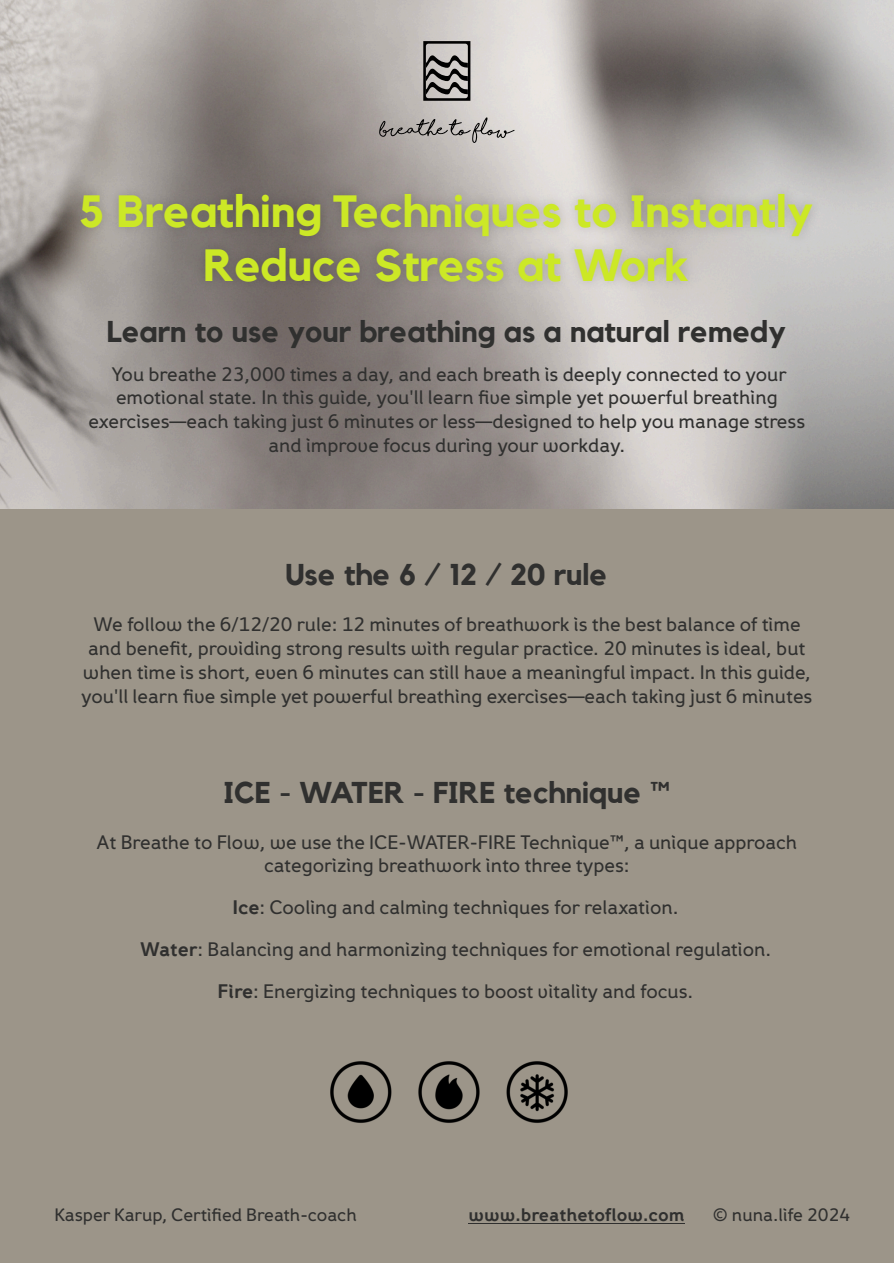
<style>
.page{position:relative;width:894px;height:1263px;background:#fff}
.page>*{position:absolute;margin:0;border:0;box-sizing:border-box;transform-origin:0 0}
.t1{font:700 45px/54px "Kollektif";color:#cce826;text-align:center}
.t2{font:700 30px "Kollektif";color:#30302f}
.t3{font:19.5px/23.9px "Fox Grotesque Pro";color:#30302f;text-align:center}
.t4{font:18px "Fox Grotesque Pro";color:#30302f}
.t5{font:700 18px "Fox Grotesque W01";color:#30302f}
.s1{font-family:"Fox Grotesque W01";font-weight:700}
</style>
<div class="page">
<img style="left:0;top:0;width:893px;height:509px">
<div style="left:0;top:509px;width:893px;height:754px;background:#9c9589"></div>
<hr style="left:468px;top:1223px;width:216px;height:1px;background:#30302f">
<img style="left:72px;top:183px;width:748px;height:109px">
<svg style="left:379px;top:117px;width:135px;height:26px;background:#aba7a4"></svg>
<svg style="left:423px;top:41px;width:47px;height:60px;background:#7b7977"></svg>
<img style="left:330px;top:1061px;width:238px;height:62px">
<h1 class="t1" style="left:79px;top:186px;width:735px">5 Breathing Techniques to Instantly<br>Reduce Stress at Work</h1>
<h2 class="t2" style="left:107px;top:318px;width:680px">Learn to use your breathing as a natural remedy</h2>
<p class="t3" style="left:88px;top:363px;width:718px">You breathe 23,000 times a day, and each breath is deeply connected to your emotional state. In this guide, you'll learn five simple yet powerful breathing exercises—each taking just 6 minutes or less—designed to help you manage stress and improve focus during your workday.</p>
<h2 class="t2" style="left:285px;top:561px;width:323px">Use the 6 / 12 / 20 rule</h2>
<p class="t3" style="left:81px;top:614px;width:732px">We follow the 6/12/20 rule: 12 minutes of breathwork is the best balance of time and benefit, providing strong results with regular practice. 20 minutes is ideal, but when time is short, even 6 minutes can still have a meaningful impact. In this guide, you'll learn five simple yet powerful breathing exercises—each taking just 6 minutes</p>
<h2 class="t2" style="left:223px;top:779px;width:448px">ICE - WATER - FIRE technique ™</h2>
<p class="t3" style="left:96px;top:831px;width:702px">At Breathe to Flow, we use the ICE-WATER-FIRE Technique™, a unique approach categorizing breathwork into three types:</p>
<p class="t3" style="left:140px;top:888px;width:632px;line-height:41.8px"><span class="s1">Ice</span>: Cooling and calming techniques for relaxation.<br><span class="s1">Water</span>: Balancing and harmonizing techniques for emotional regulation.<br><span class="s1">Fire</span>: Energizing techniques to boost vitality and focus.</p>
<p class="t4" style="left:54px;top:1207px;width:304px">Kasper Karup, Certified Breath-coach</p>
<p class="t5" style="left:468px;top:1207px;width:217px">www.breathetoflow.com</p>
<p class="t4" style="left:712px;top:1207px;width:139px">© nuna.life 2024</p>
</div>
